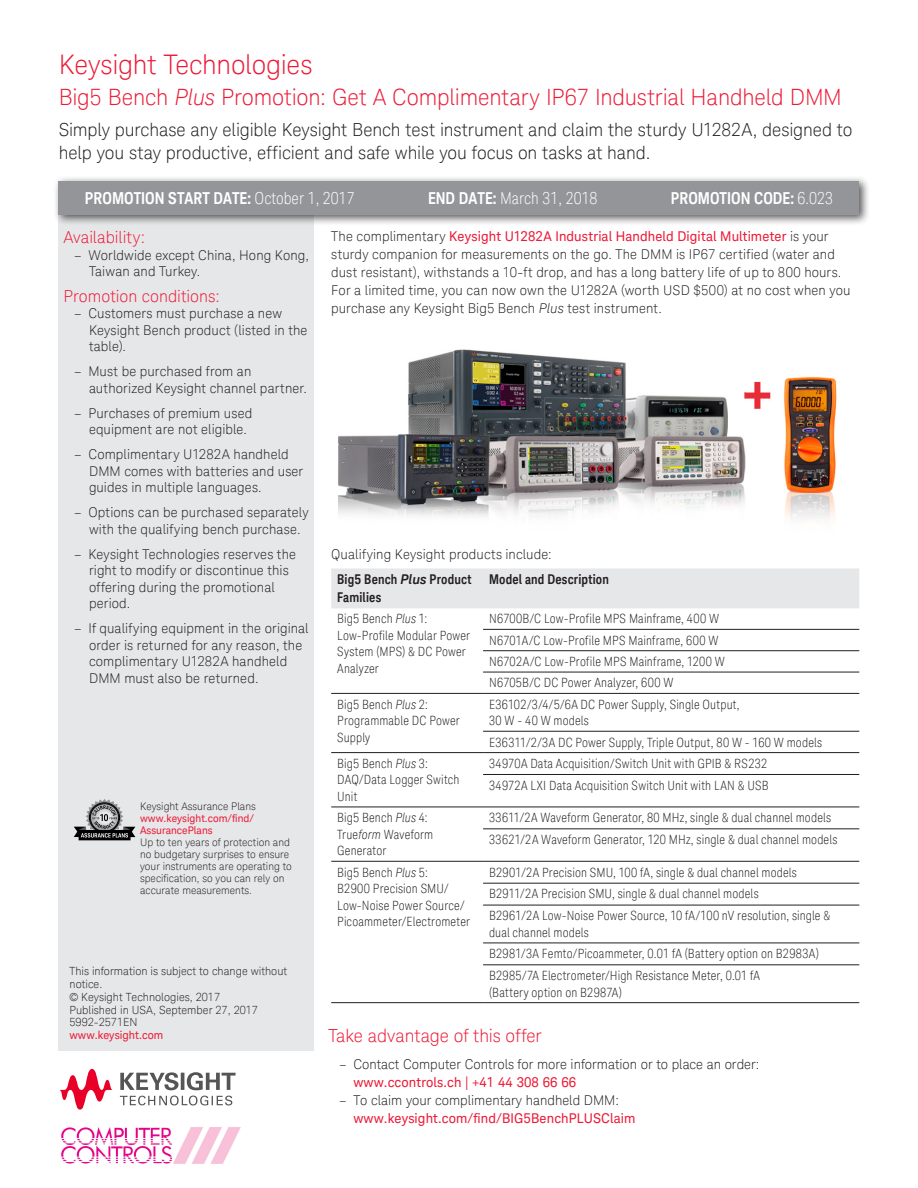
<style>
.page{position:relative;width:918px;height:1188px;background:#fff}
.page>*{position:absolute;margin:0;border:0;box-sizing:border-box;transform-origin:0 0}
.K_Heading_1_-_Intro{font:300 27px "Keysight Sans";letter-spacing:-.01em;color:#ed1a36}
.K_Heading_1{font:300 22.5px "Keysight Sans";letter-spacing:-.01em;color:#ed1a36}
.K_Heading_2{font:300 18px/22.5px "Keysight Sans";letter-spacing:-.005em;color:#231f20}
.K_Heading_2-2{font:300 18px "Keysight Sans";color:#ed1a36}
.t1{font:700 16.5px "Keysight Sans Condensed";color:#fff}
.K_Heading_2-3{font:300 16.5px "Keysight Sans";color:#ed1a36}
.t2{font:300 condensed 16.5px "Keysight Sans";color:#fff}
.K_Body_Text{font:300 13.5px/16.5px "Keysight Sans";letter-spacing:.01em;color:#231f20}
.t3{font:13.5px/18px "Keysight Sans";letter-spacing:.01em;color:#ed1a36}
.K_Table_Heading_1{font:700 13.5px/18px "Keysight Sans Condensed";letter-spacing:.01em;color:#231f20}
.K_Table_Text{font:300 condensed 12.75px/16.5px "Keysight Sans";letter-spacing:.015em;color:#231f20}
.K_Boilerplate_Text{font:300 11.25px/12.8px "Keysight Sans";color:#231f20}
.K_Boilerplate_Text-2{font:11.25px "Keysight Sans";color:#ed1a36}
.K_Boilerplate_Text-3{font:300 10.5px/12px "Keysight Sans";color:#231f20}
.K_Boilerplate_Text-4{font:10.5px/12px "Keysight Sans";color:#ed1a36}
.s1{font-style:italic}
.s2{font-family:"Keysight Sans";font-weight:300;font-stretch:condensed}
.s3{font-family:"Keysight Sans Condensed";font-weight:700;font-stretch:normal}
.s4{font-weight:400;color:#ed1a36}
.s5{font-family:"Keysight Sans";font-style:italic}
.s6{font-weight:300;color:#231f20}
</style>
<div class="page">
<svg style="left:120px;top:1096px;width:112px;height:9px"></svg>
<svg style="left:120px;top:1072px;width:116px;height:18px"></svg>
<svg style="left:60px;top:1069px;width:53px;height:41px"></svg>
<img style="left:338px;top:349px;width:499px;height:171px">
<div style="left:59px;top:198px;width:255px;height:852px;background:#e6e7e9"></div>
<div style="left:53px;top:176px;width:817px;height:50px;background:#231f20;opacity:.75"></div>
<div style="left:59px;top:181px;width:800px;height:33px;background:#939598"></div>
<div style="left:79px;top:830px;width:52px;height:10px;background:#000"></div>
<svg style="left:74px;top:799px;width:61px;height:39px"></svg>
<div style="left:331px;top:568px;width:528px;height:40px;background:#e6e7e9"></div>
<hr style="left:483px;top:629px;width:376px;height:1px;background:#231f20">
<hr style="left:483px;top:650px;width:376px;height:1px;background:#231f20">
<hr style="left:483px;top:672px;width:376px;height:1px;background:#231f20">
<hr style="left:331px;top:693px;width:152px;height:1px;background:#231f20">
<hr style="left:483px;top:693px;width:376px;height:1px;background:#231f20">
<hr style="left:483px;top:731px;width:376px;height:1px;background:#231f20">
<hr style="left:331px;top:752px;width:152px;height:1px;background:#231f20">
<hr style="left:483px;top:752px;width:376px;height:1px;background:#231f20">
<hr style="left:483px;top:774px;width:376px;height:1px;background:#231f20">
<hr style="left:331px;top:807px;width:152px;height:1px;background:#231f20">
<hr style="left:483px;top:807px;width:376px;height:1px;background:#231f20">
<hr style="left:483px;top:828px;width:376px;height:1px;background:#231f20">
<hr style="left:331px;top:861px;width:152px;height:1px;background:#231f20">
<hr style="left:483px;top:861px;width:376px;height:1px;background:#231f20">
<hr style="left:483px;top:883px;width:376px;height:1px;background:#231f20">
<hr style="left:483px;top:905px;width:376px;height:1px;background:#231f20">
<hr style="left:483px;top:943px;width:376px;height:1px;background:#231f20">
<hr style="left:483px;top:964px;width:376px;height:1px;background:#231f20">
<hr style="left:331px;top:1002px;width:152px;height:1px;background:#231f20">
<hr style="left:483px;top:1002px;width:376px;height:1px;background:#231f20">
<img style="left:61px;top:1127px;width:179px;height:37px">
<p class="K_Heading_1_-_Intro" style="left:59px;top:48px;width:255px">Keysight Technologies</p>
<p class="K_Heading_1" style="left:59px;top:84px;width:785px">Big5 Bench <span class="s1">Plus</span> Promotion: Get A Complimentary IP67 Industrial Handheld DMM</p>
<p class="K_Heading_2" style="left:59px;top:118px;width:795px">Simply purchase any eligible Keysight Bench test instrument and claim the sturdy U1282A, designed to help you stay productive, efficient and safe while you focus on tasks at hand.</p>
<p class="t1" style="left:85px;top:188px;width:271px">PROMOTION START DATE: <span class="s2">October 1, 2017</span></p>
<p class="t2" style="left:428px;top:188px;width:171px"><span class="s3">END DATE:</span> March 31, 2018</p>
<p class="t1" style="left:671px;top:188px;width:164px">PROMOTION CODE: <span class="s2">6.023</span></p>
<p class="K_Heading_2-3" style="left:64px;top:228px;width:83px">Availability:</p>
<p class="K_Body_Text" style="left:89px;top:247px;width:221px;text-indent:-15px">– Worldwide except China, Hong Kong,<br>Taiwan and Turkey.</p>
<p class="K_Heading_2-3" style="left:64px;top:286px;width:158px">Promotion conditions:</p>
<p class="K_Body_Text" style="left:89px;top:305px;width:220px;text-indent:-15px">– Customers must purchase a new<br>Keysight Bench product (listed in the table).</p>
<p class="K_Body_Text" style="left:89px;top:363px;width:219px;text-indent:-15px">– Must be purchased from an authorized Keysight channel partner.</p>
<p class="K_Body_Text" style="left:89px;top:405px;width:165px;text-indent:-15px">– Purchases of premium used equipment are not eligible.</p>
<p class="K_Body_Text" style="left:89px;top:446px;width:216px;text-indent:-15px">– Complimentary U1282A handheld<br>DMM comes with batteries and user guides in multiple languages.</p>
<p class="K_Body_Text" style="left:74px;top:504px;width:236px;text-align:center">– Options can be purchased separately with the qualifying bench purchase.</p>
<p class="K_Body_Text" style="left:89px;top:546px;width:209px;text-indent:-15px">– Keysight Technologies reserves the right to modify or discontinue this offering during the promotional period.</p>
<p class="K_Body_Text" style="left:89px;top:620px;width:221px;text-indent:-15px">– If qualifying equipment in the original order is returned for any reason, the complimentary U1282A handheld DMM must also be returned.</p>
<p class="K_Boilerplate_Text-3" style="left:140px;top:800px;width:117px">Keysight Assurance Plans</p>
<p class="K_Boilerplate_Text-4" style="left:140px;top:812px;width:115px">www.keysight.com/find/<br>AssurancePlans</p>
<p class="K_Boilerplate_Text-3" style="left:140px;top:836px;width:153px">Up to ten years of protection and no budgetary surprises to ensure your instruments are operating to specification, so you can rely on accurate measurements.</p>
<p class="K_Boilerplate_Text" style="left:70px;top:965px;width:219px">This information is subject to change without notice.</p>
<p class="K_Boilerplate_Text" style="left:70px;top:990px;width:152px">© Keysight Technologies, 2017</p>
<p class="K_Boilerplate_Text" style="left:70px;top:1003px;width:190px">Published in USA, September 27, 2017</p>
<p class="K_Boilerplate_Text" style="left:70px;top:1016px;width:69px">5992-2571EN</p>
<p class="K_Boilerplate_Text-2" style="left:70px;top:1028px;width:95px">www.keysight.com</p>
<p class="K_Body_Text" style="left:331px;top:227px;width:521px;line-height:18px">The complimentary <span class="s4">Keysight U1282A Industrial Handheld Digital Multimeter</span> is your sturdy companion for measurements on the go. The DMM is IP67 certified (water and dust resistant), withstands a 10-ft drop, and has a long battery life of up to 800 hours.<br>For a limited time, you can now own the U1282A (worth USD $500) at no cost when you purchase any Keysight Big5 Bench <span class="s1">Plus</span> test instrument.</p>
<p class="K_Body_Text" style="left:331px;top:546px;width:222px">Qualifying Keysight products include:</p>
<p class="K_Table_Heading_1" style="left:337px;top:571px;width:136px">Big5 Bench <span class="s5">Plus</span> Product<br>Families</p>
<p class="K_Table_Heading_1" style="left:489px;top:571px;width:121px">Model and Description</p>
<p class="K_Table_Text" style="left:337px;top:611px;width:91px">Big5 Bench <span class="s1">Plus</span> 1:</p>
<p class="K_Table_Text" style="left:337px;top:627px;width:135px">Low-Profile Modular Power<br>System (MPS) &amp; DC Power<br>Analyzer</p>
<p class="K_Table_Text" style="left:489px;top:611px;width:232px">N6700B/C Low-Profile MPS Mainframe, 400 W</p>
<p class="K_Table_Text" style="left:489px;top:632px;width:231px">N6701A/C Low-Profile MPS Mainframe, 600 W</p>
<p class="K_Table_Text" style="left:489px;top:653px;width:237px">N6702A/C Low-Profile MPS Mainframe, 1200 W</p>
<p class="K_Table_Text" style="left:489px;top:675px;width:186px">N6705B/C DC Power Analyzer, 600 W</p>
<p class="K_Table_Text" style="left:337px;top:696px;width:92px">Big5 Bench <span class="s1">Plus</span> 2:</p>
<p class="K_Table_Text" style="left:337px;top:712px;width:124px">Programmable DC Power<br>Supply</p>
<p class="K_Table_Text" style="left:337px;top:755px;width:92px">Big5 Bench <span class="s1">Plus</span> 3:</p>
<p class="K_Table_Text" style="left:337px;top:772px;width:124px">DAQ/Data Logger Switch<br>Unit</p>
<p class="K_Table_Text" style="left:337px;top:810px;width:92px">Big5 Bench <span class="s1">Plus</span> 4:</p>
<p class="K_Table_Text" style="left:337px;top:826px;width:98px">True<span class="s1">form</span> Waveform<br>Generator</p>
<p class="K_Table_Text" style="left:337px;top:864px;width:92px">Big5 Bench <span class="s1">Plus</span> 5:</p>
<p class="K_Table_Text" style="left:337px;top:880px;width:134px">B2900 Precision SMU/<br>Low-Noise Power Source/<br>Picoammeter/Electrometer</p>
<p class="K_Table_Text" style="left:489px;top:696px;width:252px">E36102/3/4/5/6A DC Power Supply, Single Output,</p>
<p class="K_Table_Text" style="left:489px;top:712px;width:101px">30 W - 40 W models</p>
<p class="K_Table_Text" style="left:489px;top:734px;width:335px">E36311/2/3A DC Power Supply, Triple Output, 80 W - 160 W models</p>
<p class="K_Table_Text" style="left:489px;top:755px;width:280px">34970A Data Acquisition/Switch Unit with GPIB &amp; RS232</p>
<p class="K_Table_Text" style="left:489px;top:777px;width:281px">34972A LXI Data Acquisition Switch Unit with LAN &amp; USB</p>
<p class="K_Table_Text" style="left:489px;top:810px;width:344px">33611/2A Waveform Generator, 80 MHz, single &amp; dual channel models</p>
<p class="K_Table_Text" style="left:489px;top:831px;width:350px">33621/2A Waveform Generator, 120 MHz, single &amp; dual channel models</p>
<p class="K_Table_Text" style="left:489px;top:864px;width:309px">B2901/2A Precision SMU, 100 fA, single &amp; dual channel models</p>
<p class="K_Table_Text" style="left:489px;top:886px;width:271px">B2911/2A Precision SMU, single &amp; dual channel models</p>
<p class="K_Table_Text" style="left:489px;top:908px;width:343px">B2961/2A Low-Noise Power Source, 10 fA/100 nV resolution, single &amp; dual channel models</p>
<p class="K_Table_Text" style="left:489px;top:945px;width:331px">B2981/3A Femto/Picoammeter, 0.01 fA (Battery option on B2983A)</p>
<p class="K_Table_Text" style="left:489px;top:967px;width:272px">B2985/7A Electrometer/High Resistance Meter, 0.01 fA</p>
<p class="K_Table_Text" style="left:489px;top:984px;width:134px">(Battery option on B2987A)</p>
<p class="K_Heading_2-2" style="left:328px;top:1026px;width:215px">Take advantage of this offer</p>
<p class="K_Body_Text" style="left:353px;top:1055px;width:408px;line-height:18px;text-indent:-14px">– Contact Computer Controls for more information or to place an order: <span class="s4">www.ccontrols.ch | +41 44 308 66 66</span></p>
<p class="t3" style="left:353px;top:1091px;width:284px;text-indent:-14px"><span class="s6">– To claim your complimentary handheld DMM: </span>www.keysight.com/find/BIG5BenchPLUSClaim</p>
</div>
